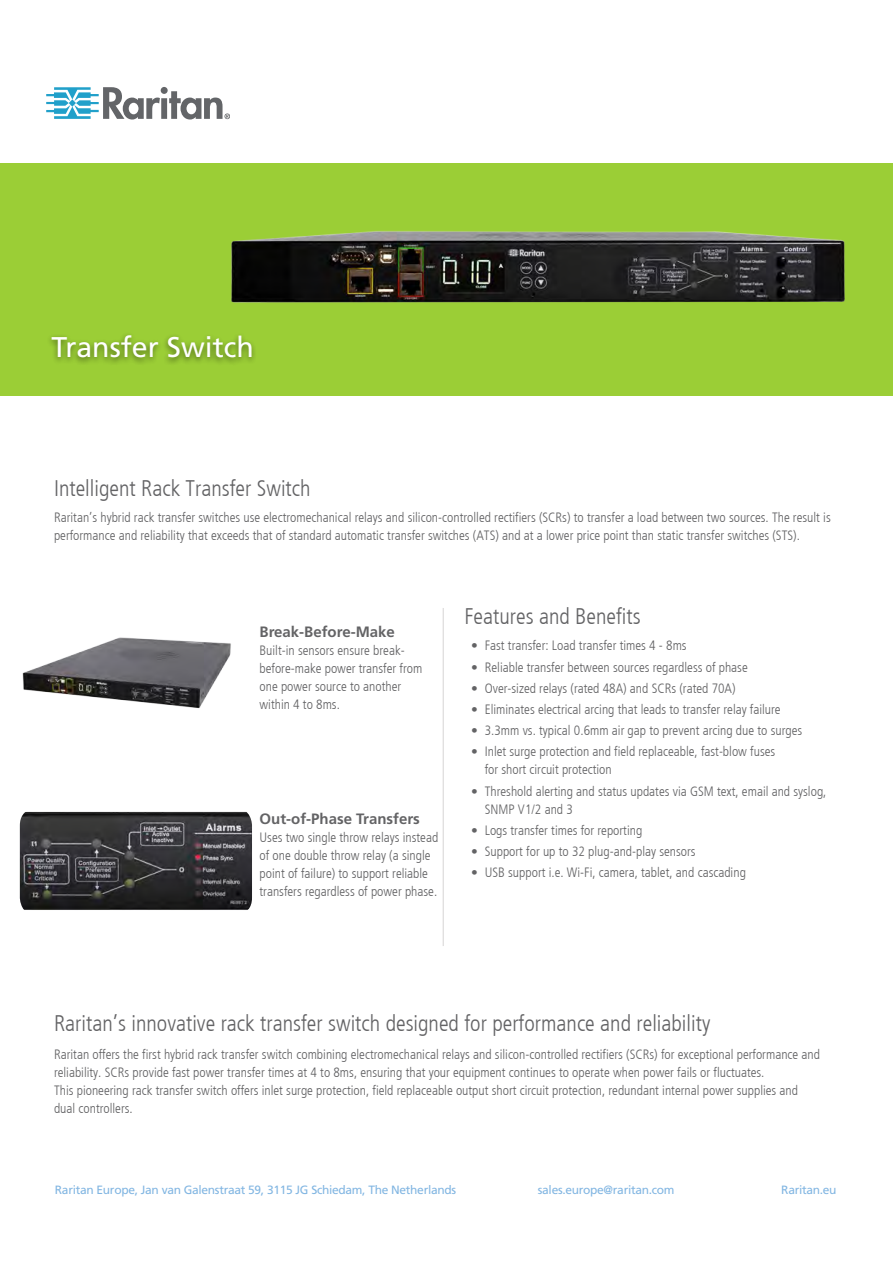
<style>
.page{position:relative;width:893px;height:1263px;background:#fff}
.page>*{position:absolute;margin:0;border:0;box-sizing:border-box;transform-origin:0 0}
.t1{font:28.5px "Frutiger LT Std";color:#fff}
.t2{font:300 condensed 22.5px "Frutiger";color:#636365}
.t3{font:700 15px "Frutiger LT Std";color:#636365}
.t4{font:300 condensed 13.5px/18px "Frutiger";color:#636365}
.t5{font:12px "Frutiger LT Std";letter-spacing:-.025em;color:#82b6e2}
</style>
<div class="page">
<svg style="left:46px;top:87px;width:184px;height:32px"></svg>
<div style="left:0;top:163px;width:893px;height:233px;background:#9bce36"></div>
<img style="left:22px;top:637px;width:209px;height:72px">
<hr style="left:443px;top:608px;width:1px;height:338px;background:#d6d5d5">
<div style="left:46px;top:331px;width:211px;height:35px;background:#000;opacity:.5"></div>
<img style="left:20px;top:811px;width:232px;height:99px">
<img style="left:231px;top:231px;width:614px;height:72px">
<h1 class="t1" style="left:52px;top:330px;width:204px">Transfer Switch</h1>
<h2 class="t2" style="left:54px;top:475px;width:258px">Intelligent Rack Transfer Switch</h2>
<p class="t4" style="left:54px;top:509px;width:778px">Raritan’s hybrid rack transfer switches use electromechanical relays and silicon-controlled rectifiers (SCRs) to transfer a load between two sources. The result is performance and reliability that exceeds that of standard automatic transfer switches (ATS) and at a lower price point than static transfer switches (STS).</p>
<p class="t3" style="left:260px;top:623px;width:137px">Break-Before-Make</p>
<p class="t4" style="left:260px;top:642px;width:164px">Built-in sensors ensure break&shy;before-make power transfer from one power source to another within 4 to 8ms.</p>
<p class="t3" style="left:260px;top:810px;width:162px">Out-of-Phase Transfers</p>
<p class="t4" style="left:260px;top:829px;width:180px">Uses two single throw relays instead of one double throw relay (a single point of failure) to support reliable transfers regardless of power phase.</p>
<h2 class="t2" style="left:464px;top:603px;width:178px">Features and Benefits</h2>
<p class="t4" style="left:471px;top:637px;width:217px">• Fast transfer: Load transfer times 4 - 8ms</p>
<p class="t4" style="left:471px;top:658px;width:278px">• Reliable transfer between sources regardless of phase</p>
<p class="t4" style="left:471px;top:679px;width:266px">• Over-sized relays (rated 48A) and SCRs (rated 70A)</p>
<p class="t4" style="left:471px;top:700px;width:311px">• Eliminates electrical arcing that leads to transfer relay failure</p>
<p class="t4" style="left:471px;top:722px;width:332px">• 3.3mm vs. typical 0.6mm air gap to prevent arcing due to surges</p>
<p class="t4" style="left:485px;top:743px;width:292px;text-indent:-14px">• Inlet surge protection and field replaceable, fast-blow fuses for short circuit protection</p>
<p class="t4" style="left:485px;top:782px;width:343px;text-indent:-14px">• Threshold alerting and status updates via GSM text, email and syslog,<br>SNMP V1/2 and 3</p>
<p class="t4" style="left:471px;top:821px;width:173px">• Logs transfer times for reporting</p>
<p class="t4" style="left:471px;top:843px;width:226px">• Support for up to 32 plug-and-play sensors</p>
<p class="t4" style="left:471px;top:864px;width:276px">• USB support i.e. Wi-Fi, camera, tablet, and cascading</p>
<h2 class="t2" style="left:54px;top:1010px;width:658px">Raritan’s innovative rack transfer switch designed for performance and reliability</h2>
<p class="t4" style="left:54px;top:1046px;width:767px">Raritan offers the first hybrid rack transfer switch combining electromechanical relays and silicon-controlled rectifiers (SCRs) for exceptional performance and reliability. SCRs provide fast power transfer times at 4 to 8ms, ensuring that your equipment continues to operate when power fails or fluctuates.<br>This pioneering rack transfer switch offers inlet surge protection, field replaceable output short circuit protection, redundant internal power supplies and dual controllers.</p>
<p class="t5" style="left:55px;top:1182px;width:403px">Raritan Europe, Jan van Galenstraat 59, 3115 JG Schiedam, The Netherlands</p>
<p class="t5" style="left:538px;top:1182px;width:138px">sales.europe@raritan.com</p>
<p class="t5" style="left:781px;top:1182px;width:57px">Raritan.eu</p>
</div>
